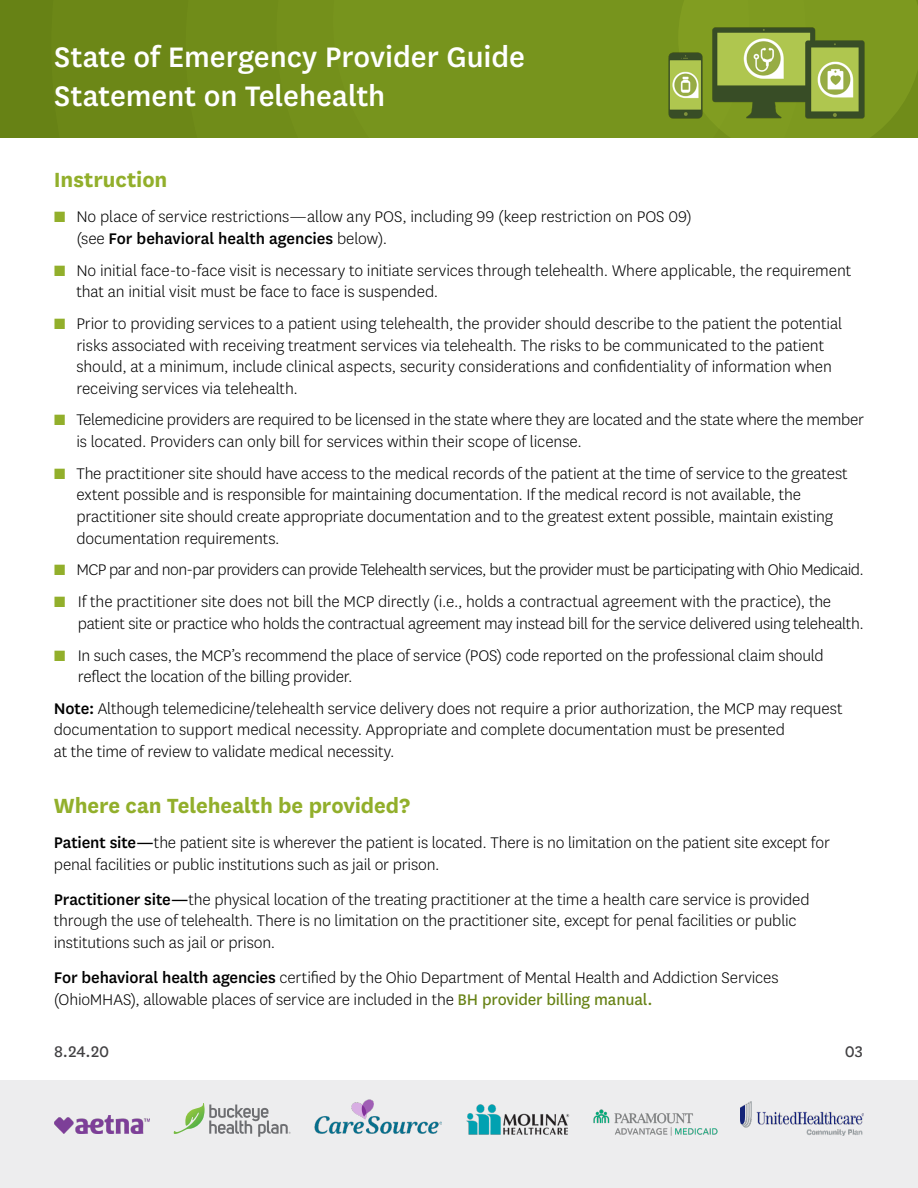
<style>
.page{position:relative;width:918px;height:1188px;background:#fff}
.page>*{position:absolute;margin:0;border:0;box-sizing:border-box;transform-origin:0 0}
.t1{font:500 33px/39px "Centene Sans";color:#fff}
.t2{font:700 24px "Centene Sans";letter-spacing:-.005em;color:#92af2b}
.t3{font:300 18px/21.6px "Centene Sans";letter-spacing:-.01em;color:#000}
.t4{font:300 18px "Centene Sans";letter-spacing:-.03em;color:#000}
.t5{font:18px "Centene Sans";color:#414042}
.s1{font-family:"Proxima Nova";font-weight:400;color:#92af2b}
.s2{font-weight:500}
.s3{font-weight:400;color:#678215}
</style>
<div class="page">
<div style="left:0;top:1080px;width:918px;height:108px;background:#ededee"></div>
<img style="left:315px;top:1099px;width:126px;height:35px">
<img style="left:466px;top:1104px;width:104px;height:31px">
<img style="left:594px;top:1110px;width:123px;height:25px">
<img style="left:741px;top:1102px;width:123px;height:33px">
<img style="left:54px;top:1116px;width:95px;height:18px">
<svg style="left:174px;top:1103px;width:117px;height:34px"></svg>
<div style="left:0;top:0;width:918px;height:138px;background:#678215"></div>
<div style="left:276px;top:0;width:642px;height:138px;background:#77941d"></div>
<img style="left:652px;top:20px;width:229px;height:109px">
<h1 class="t1" style="left:54px;top:36px;width:473px">State of Emergency Provider Guide<br>Statement on Telehealth</h1>
<h2 class="t2" style="left:54px;top:163px;width:115px">Instruction</h2>
<p class="t3" style="left:76px;top:205px;width:617px;text-indent:-22px"><span class="s1">■</span> No place of service restrictions—allow any POS, including 99 (keep restriction on POS 09) (see <span class="s2">For behavioral health agencies</span> below).</p>
<p class="t3" style="left:76px;top:259px;width:777px;text-indent:-22px"><span class="s1">■</span> No initial face-to-face visit is necessary to initiate services through telehealth. Where applicable, the requirement that an initial visit must be face to face is suspended.</p>
<p class="t3" style="left:76px;top:312px;width:767px;text-indent:-22px"><span class="s1">■</span> Prior to providing services to a patient using telehealth, the provider should describe to the patient the potential risks associated with receiving treatment services via telehealth. The risks to be communicated to the patient should, at a minimum, include clinical aspects, security considerations and confidentiality of information when receiving services via telehealth.</p>
<p class="t3" style="left:76px;top:409px;width:789px;text-indent:-22px"><span class="s1">■</span> Telemedicine providers are required to be licensed in the state where they are located and the state where the member is located. Providers can only bill for services within their scope of license.</p>
<p class="t3" style="left:76px;top:462px;width:773px;text-indent:-22px"><span class="s1">■</span> The practitioner site should have access to the medical records of the patient at the time of service to the greatest extent possible and is responsible for maintaining documentation. If the medical record is not available, the practitioner site should create appropriate documentation and to the greatest extent possible, maintain existing documentation requirements.</p>
<p class="t4" style="left:54px;top:559px;width:811px"><span class="s1">■</span> MCP par and non-par providers can provide Telehealth services, but the provider must be participating with Ohio Medicaid.</p>
<p class="t3" style="left:78px;top:590px;width:788px;text-indent:-24px"><span class="s1">■</span> If the practitioner site does not bill the MCP directly (i.e., holds a contractual agreement with the practice), the patient site or practice who holds the contractual agreement may instead bill for the service delivered using telehealth.</p>
<p class="t3" style="left:78px;top:644px;width:747px;text-indent:-24px"><span class="s1">■</span> In such cases, the MCP’s recommend the place of service (POS) code reported on the professional claim should reflect the location of the billing provider.</p>
<p class="t3" style="left:54px;top:697px;width:790px"><span class="s2">Note:</span> Although telemedicine/telehealth service delivery does not require a prior authorization, the MCP may request documentation to support medical necessity. Appropriate and complete documentation must be presented<br>at the time of review to validate medical necessity.</p>
<h2 class="t2" style="left:54px;top:789px;width:358px">Where can Telehealth be provided?</h2>
<p class="t3" style="left:54px;top:831px;width:778px"><span class="s2">Patient site—</span>the patient site is wherever the patient is located. There is no limitation on the patient site except for penal facilities or public institutions such as jail or prison.</p>
<p class="t3" style="left:54px;top:888px;width:757px"><span class="s2">Practitioner site—</span>the physical location of the treating practitioner at the time a health care service is provided through the use of telehealth. There is no limitation on the practitioner site, except for penal facilities or public institutions such as jail or prison.</p>
<p class="t3" style="left:54px;top:966px;width:726px"><span class="s2">For behavioral health agencies</span> certified by the Ohio Department of Mental Health and Addiction Services (OhioMHAS), allowable places of service are included in the <span class="s3">BH provider billing manual.</span></p>
<p class="t5" style="left:54px;top:1039px;width:57px">8.24.20</p>
<p class="t5" style="left:845px;top:1039px;width:20px">03</p>
</div>
